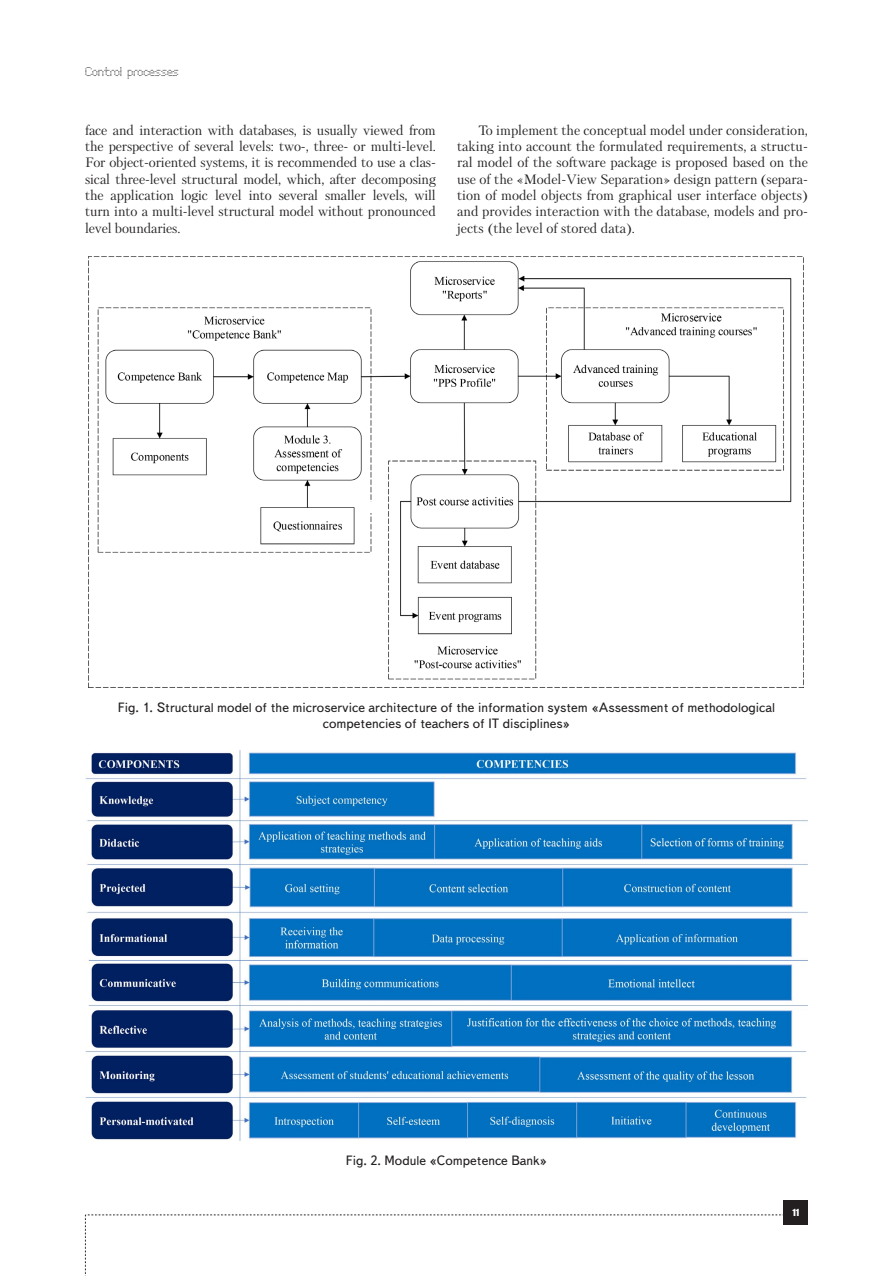
<style>
.page{position:relative;width:893px;height:1276px;background:#fff}
.page>*{position:absolute;margin:0;border:0;box-sizing:border-box;transform-origin:0 0}
.Text__англ__отступ{font:13.5px/16.4px "Petersburg C";color:#231f20;text-align:justify}
.Подпись_рисунка{font:13.5px/16.2px "Text Book C";color:#231f20;text-align:center}
.t1{font:12px "Perfo C";letter-spacing:.015em;color:#231f20}
.t2{font:9px "Impact";color:#fff}
</style>
<div class="page">
<svg style="left:85px;top:1214px;width:699px;height:62px"></svg>
<div style="left:784px;top:1200px;width:24px;height:24px;background:#231f20"></div>
<img style="left:97px;top:257px;width:707px;height:430px">
<div style="left:366px;top:503px;width:14px;height:10px;background:#fff"></div>
<img style="left:85px;top:750px;width:723px;height:391px">
<p class="t1" style="left:85px;top:65px;width:95px">Control processes</p>
<p class="Text__англ__отступ" style="left:85px;top:122px;width:352px">face and interaction with databases, is usually viewed from the perspective of several levels: two-, three- or multi-level.<br>For object-oriented systems, it is recommended to use a clas&shy;sical three-level structural model, which, after decomposing the application logic level into several smaller levels, will turn into a multi-level structural model without pronounced level boundaries.</p>
<p class="Text__англ__отступ" style="left:457px;top:122px;width:352px;text-align:left;text-indent:21px">To implement the conceptual model under consideration, taking into account the formulated requirements, a structu&shy;ral model of the software package is proposed based on the use of the «Model-View Separation» design pattern (separa&shy;tion of model objects from graphical user interface objects) and provides interaction with the database, models and pro&shy;jects (the level of stored data).</p>
<p class="Подпись_рисунка" style="left:118px;top:699px;width:659px">Fig. 1. Structural model of the microservice architecture of the information system «Assessment of methodological competencies of teachers of IT disciplines»</p>
<p class="Подпись_рисунка" style="left:346px;top:1152px;width:203px">Fig. 2. Module «Competence Bank»</p>
<p class="t2" style="left:792px;top:1205px;width:8px">11</p>
</div>
